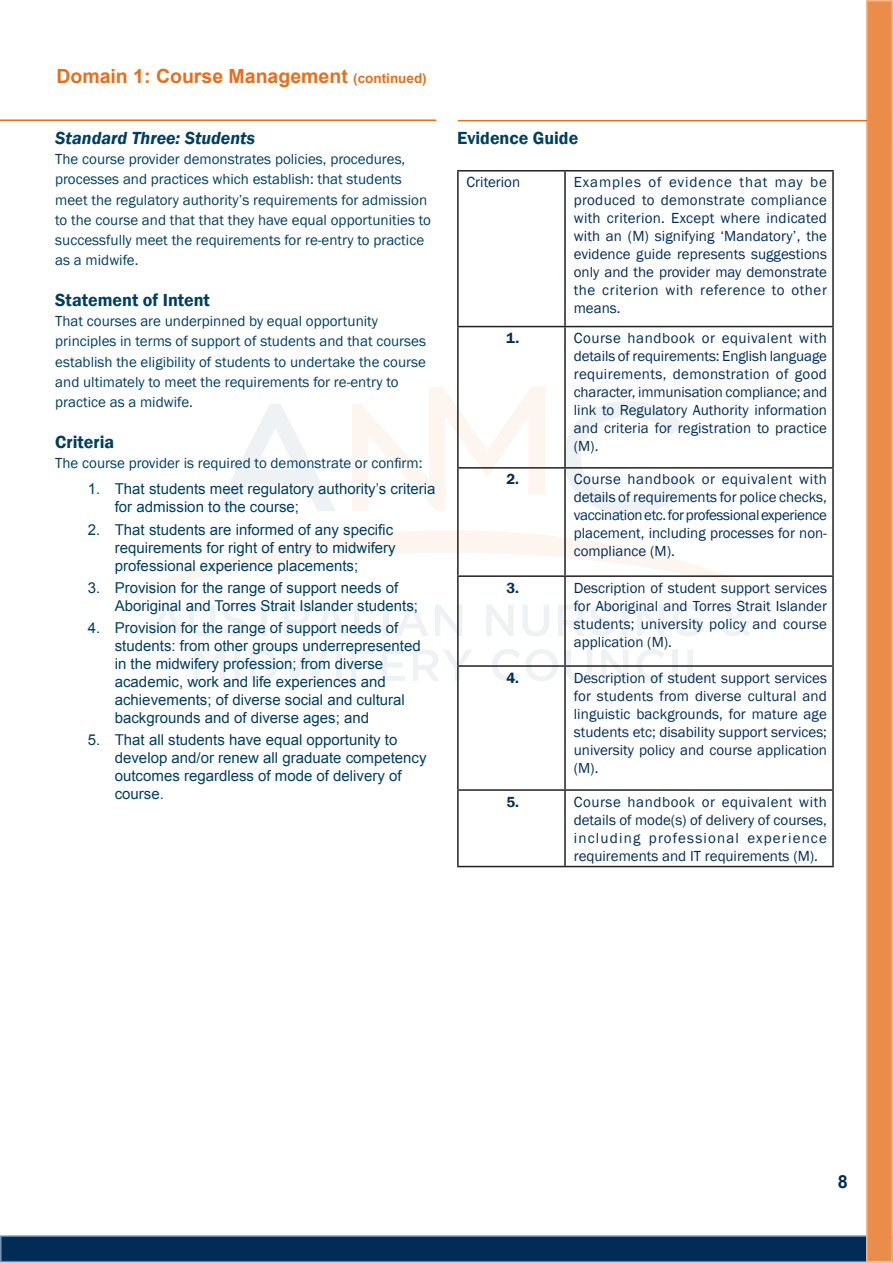
<style>
.page{position:relative;width:893px;height:1263px;background:#fff}
.page>*{position:absolute;margin:0;border:0;box-sizing:border-box;transform-origin:0 0}
._00255_Heading{font:700 19.5px "Arial";color:#e4701e}
._00255_1__sub_head{font:600 18px "Franklin Gothic";color:#003e5e}
._00255_1__sub_head-2{font:italic 600 18px "Franklin Gothic";color:#003e5e}
.t1{font:700 18px "Arial";color:#002c55}
.t2{font:15px/18px "Franklin Gothic";color:#002c55;text-align:justify}
.Bullets_plus_indent{font:15px/18px "Arial";color:#003e5e}
._00255_1__sub_head-3{font:15px/20.2px "Franklin Gothic";color:#003e5e}
.t3{font:600 15px "Franklin Gothic";color:#002c55}
.s1{font-size:13.5px}
</style>
<div class="page">
<div style="left:1px;top:1236px;width:891px;height:25px;background:#002c55"></div>
<div style="left:0;top:1235px;width:893px;height:27px;border:2px solid #6384a6"></div>
<div style="left:867px;top:1px;width:25px;height:1260px;background:#ea8d4b"></div>
<div style="left:866px;top:0;width:27px;height:1262px;border:2px solid #f3b78a"></div>
<svg style="left:892px;top:1236px;width:1px;height:27px"></svg>
<svg style="left:119px;top:530px;width:663px;height:70px"></svg>
<svg style="left:352px;top:387px;width:193px;height:124px"></svg>
<svg style="left:216px;top:404px;width:119px;height:107px"></svg>
<svg style="left:566px;top:401px;width:120px;height:114px"></svg>
<svg style="left:194px;top:650px;width:31px;height:31px"></svg>
<div style="left:235px;top:649px;width:5px;height:32px;background:#eef2f4"></div>
<svg style="left:250px;top:649px;width:78px;height:32px"></svg>
<div style="left:336px;top:649px;width:5px;height:32px;background:#eef2f4"></div>
<svg style="left:351px;top:650px;width:23px;height:31px"></svg>
<svg style="left:382px;top:650px;width:23px;height:31px"></svg>
<svg style="left:413px;top:650px;width:59px;height:31px"></svg>
<svg style="left:492px;top:649px;width:66px;height:32px"></svg>
<svg style="left:566px;top:650px;width:26px;height:31px"></svg>
<svg style="left:601px;top:650px;width:27px;height:31px"></svg>
<svg style="left:637px;top:649px;width:28px;height:32px"></svg>
<div style="left:672px;top:649px;width:6px;height:32px;background:#eef2f4"></div>
<svg style="left:688px;top:650px;width:21px;height:31px"></svg>
<svg style="left:151px;top:604px;width:64px;height:32px"></svg>
<svg style="left:223px;top:604px;width:54px;height:32px"></svg>
<svg style="left:284px;top:604px;width:63px;height:32px"></svg>
<svg style="left:354px;top:605px;width:22px;height:31px"></svg>
<div style="left:383px;top:604px;width:6px;height:32px;background:#eef2f4"></div>
<svg style="left:396px;top:604px;width:32px;height:32px"></svg>
<svg style="left:435px;top:605px;width:27px;height:31px"></svg>
<svg style="left:486px;top:605px;width:27px;height:31px"></svg>
<svg style="left:523px;top:605px;width:26px;height:31px"></svg>
<svg style="left:558px;top:604px;width:56px;height:32px"></svg>
<div style="left:622px;top:604px;width:5px;height:32px;background:#eef2f4"></div>
<svg style="left:637px;top:605px;width:27px;height:31px"></svg>
<svg style="left:672px;top:604px;width:29px;height:32px"></svg>
<svg style="left:722px;top:604px;width:28px;height:32px"></svg>
<hr style="left:0;top:119px;width:436px;height:2px;background:#e4701e">
<hr style="left:458px;top:120px;width:409px;height:1px;background:#e4701e">
<hr style="left:457px;top:170px;width:108px;height:2px;background:#231f20">
<hr style="left:457px;top:172px;width:2px;height:154px;background:#231f20">
<hr style="left:565px;top:170px;width:269px;height:2px;background:#231f20">
<hr style="left:564px;top:172px;width:2px;height:154px;background:#231f20">
<hr style="left:832px;top:172px;width:2px;height:154px;background:#231f20">
<hr style="left:457px;top:326px;width:108px;height:1px;background:#231f20">
<hr style="left:457px;top:327px;width:2px;height:140px;background:#231f20">
<hr style="left:565px;top:326px;width:269px;height:1px;background:#231f20">
<hr style="left:564px;top:327px;width:2px;height:140px;background:#231f20">
<hr style="left:832px;top:327px;width:2px;height:140px;background:#231f20">
<hr style="left:457px;top:467px;width:108px;height:2px;background:#231f20">
<hr style="left:457px;top:469px;width:2px;height:106px;background:#231f20">
<hr style="left:565px;top:467px;width:269px;height:2px;background:#231f20">
<hr style="left:564px;top:469px;width:2px;height:106px;background:#231f20">
<hr style="left:832px;top:469px;width:2px;height:106px;background:#231f20">
<hr style="left:457px;top:575px;width:108px;height:2px;background:#231f20">
<hr style="left:457px;top:577px;width:2px;height:88px;background:#231f20">
<hr style="left:565px;top:575px;width:269px;height:2px;background:#231f20">
<hr style="left:564px;top:577px;width:2px;height:88px;background:#231f20">
<hr style="left:832px;top:577px;width:2px;height:88px;background:#231f20">
<hr style="left:457px;top:665px;width:108px;height:2px;background:#231f20">
<hr style="left:457px;top:667px;width:2px;height:122px;background:#231f20">
<hr style="left:565px;top:665px;width:269px;height:2px;background:#231f20">
<hr style="left:564px;top:667px;width:2px;height:122px;background:#231f20">
<hr style="left:832px;top:667px;width:2px;height:122px;background:#231f20">
<hr style="left:457px;top:789px;width:108px;height:2px;background:#231f20">
<hr style="left:457px;top:791px;width:2px;height:75px;background:#231f20">
<hr style="left:565px;top:789px;width:269px;height:2px;background:#231f20">
<hr style="left:564px;top:791px;width:2px;height:75px;background:#231f20">
<hr style="left:832px;top:791px;width:2px;height:75px;background:#231f20">
<hr style="left:457px;top:866px;width:108px;height:1px;background:#231f20">
<hr style="left:565px;top:866px;width:269px;height:1px;background:#231f20">
<p class="_00255_Heading" style="left:56px;top:63px;width:372px">Domain 1: Course Management <span class="s1">(continued)</span></p>
<p class="_00255_1__sub_head-2" style="left:55px;top:126px;width:201px">Standard Three: Students</p>
<p class="_00255_1__sub_head-3" style="left:55px;top:149px;width:377px">The course provider demonstrates policies, procedures, processes and practices which establish: that students meet the regulatory authority’s requirements for admission to the course and that that they have equal opportunities to successfully meet the requirements for re-entry to practice as a midwife.</p>
<p class="_00255_1__sub_head" style="left:55px;top:289px;width:156px">Statement of Intent</p>
<p class="_00255_1__sub_head-3" style="left:55px;top:311px;width:372px">That courses are underpinned by equal opportunity principles in terms of support of students and that courses establish the eligibility of students to undertake the course and ultimately to meet the requirements for re-entry to practice as a midwife.</p>
<p class="_00255_1__sub_head" style="left:55px;top:430px;width:60px">Criteria</p>
<p class="_00255_1__sub_head-3" style="left:55px;top:453px;width:369px">The course provider is required to demonstrate or confirm:</p>
<p class="Bullets_plus_indent" style="left:115px;top:480px;width:322px;text-indent:-27px">1. That students meet regulatory authority’s criteria for admission to the course;</p>
<p class="Bullets_plus_indent" style="left:115px;top:520px;width:282px;text-indent:-27px">2. That students are informed of any specific requirements for right of entry to midwifery professional experience placements;</p>
<p class="Bullets_plus_indent" style="left:115px;top:579px;width:305px;text-indent:-27px">3. Provision for the range of support needs of<br>Aboriginal and Torres Strait Islander students;</p>
<p class="Bullets_plus_indent" style="left:115px;top:619px;width:307px;text-indent:-27px">4. Provision for the range of support needs of students: from other groups underrepresented in the midwifery profession; from diverse academic, work and life experiences and achievements; of diverse social and cultural backgrounds and of diverse ages; and</p>
<p class="Bullets_plus_indent" style="left:115px;top:731px;width:313px;text-indent:-27px">5. That all students have equal opportunity to develop and/or renew all graduate competency outcomes regardless of mode of delivery of course.</p>
<p class="_00255_1__sub_head" style="left:457px;top:127px;width:123px">Evidence Guide</p>
<p class="t2" style="left:467px;top:174px;width:55px">Criterion</p>
<p class="t2" style="left:574px;top:174px;width:255px">Examples of evidence that may be produced to demonstrate compliance with criterion. Except where indicated with an (M) signifying ‘Mandatory’, the evidence guide represents suggestions only and the provider may demonstrate the criterion with reference to other means.</p>
<p class="t3" style="left:506px;top:329px;width:15px">1.</p>
<p class="t2" style="left:574px;top:329px;width:255px">Course handbook or equivalent with details of requirements: English language requirements, demonstration of good character, immunisation compliance; and link to Regulatory Authority information and criteria for registration to practice (M).</p>
<p class="t3" style="left:506px;top:470px;width:14px">2.</p>
<p class="t2" style="left:574px;top:471px;width:255px">Course handbook or equivalent with details of requirements for police checks, vaccination etc. for professional experience placement, including processes for non&shy;compliance (M).</p>
<p class="t3" style="left:506px;top:578px;width:14px">3.</p>
<p class="t2" style="left:574px;top:579px;width:255px">Description of student support services for Aboriginal and Torres Strait Islander students; university policy and course application (M).</p>
<p class="t3" style="left:506px;top:668px;width:14px">4.</p>
<p class="t2" style="left:574px;top:669px;width:255px">Description of student support services for students from diverse cultural and linguistic backgrounds, for mature age students etc; disability support services; university policy and course application (M).</p>
<p class="t3" style="left:506px;top:792px;width:14px">5.</p>
<p class="t2" style="left:574px;top:793px;width:255px">Course handbook or equivalent with details of mode(s) of delivery of courses, including professional experience requirements and IT requirements (M).</p>
<p class="t1" style="left:838px;top:1170px;width:12px">8</p>
</div>
